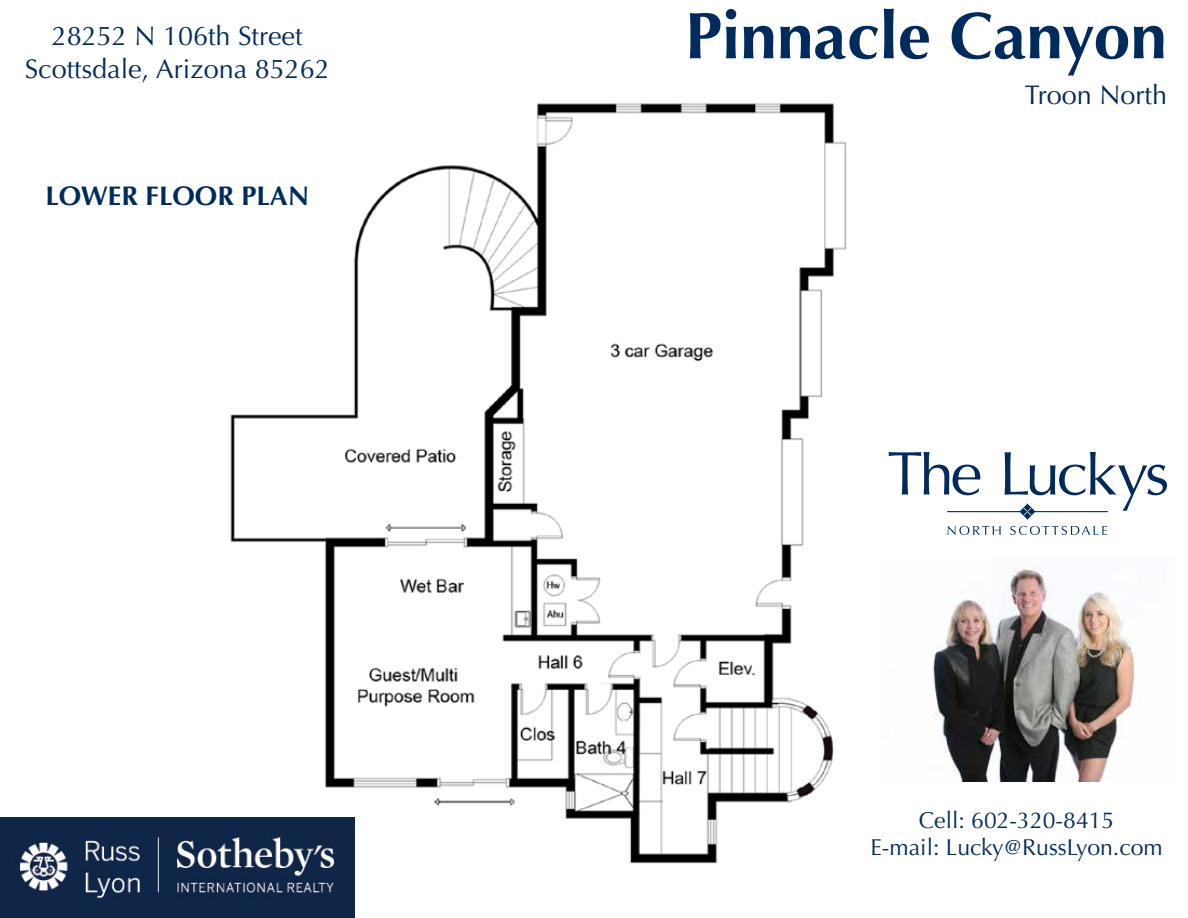
<style>
.page{position:relative;width:1188px;height:918px;background:#fff}
.page>*{position:absolute;margin:0;border:0;box-sizing:border-box;transform-origin:0 0}
.t1{font:700 66px "Optima";color:#002b5c}
.t2{font:27px/32.4px "Optima";color:#002b5c;text-align:center}
.t3{font:700 27px "Optima";color:#002b5c}
.t4{font:22.95px/27.6px "Optima";color:#002b5c;text-align:center}
</style>
<div class="page">
<img style="left:111px;top:103px;width:778px;height:761px">
<img style="left:0;top:818px;width:355px;height:100px">
<svg style="left:889px;top:452px;width:91px;height:43px"></svg>
<svg style="left:1005px;top:452px;width:162px;height:59px"></svg>
<svg style="left:948px;top:526px;width:53px;height:9px"></svg>
<svg style="left:1010px;top:526px;width:97px;height:9px"></svg>
<svg style="left:1019px;top:507px;width:8px;height:9px"></svg>
<svg style="left:1023px;top:503px;width:9px;height:9px"></svg>
<svg style="left:1023px;top:512px;width:9px;height:8px"></svg>
<svg style="left:1027px;top:507px;width:9px;height:9px"></svg>
<hr style="left:1032px;top:511px;width:75px;height:1px;background:#002b5c">
<hr style="left:947px;top:511px;width:76px;height:1px;background:#002b5c">
<img style="left:881px;top:557px;width:257px;height:225px">
<p class="t2" style="left:25px;top:20px;width:307px">28252 N 106th Street<br>Scottsdale, Arizona 85262</p>
<p class="t3" style="left:45px;top:180px;width:265px">LOWER FLOOR PLAN</p>
<h1 class="t1" style="left:685px;top:-3px;width:483px">Pinnacle Canyon</h1>
<p class="t2" style="left:1025px;top:79px;width:144px">Troon North</p>
<p class="t4" style="left:870px;top:806px;width:294px">Cell: 602-320-8415<br>E-mail: Lucky@RussLyon.com</p>
</div>
